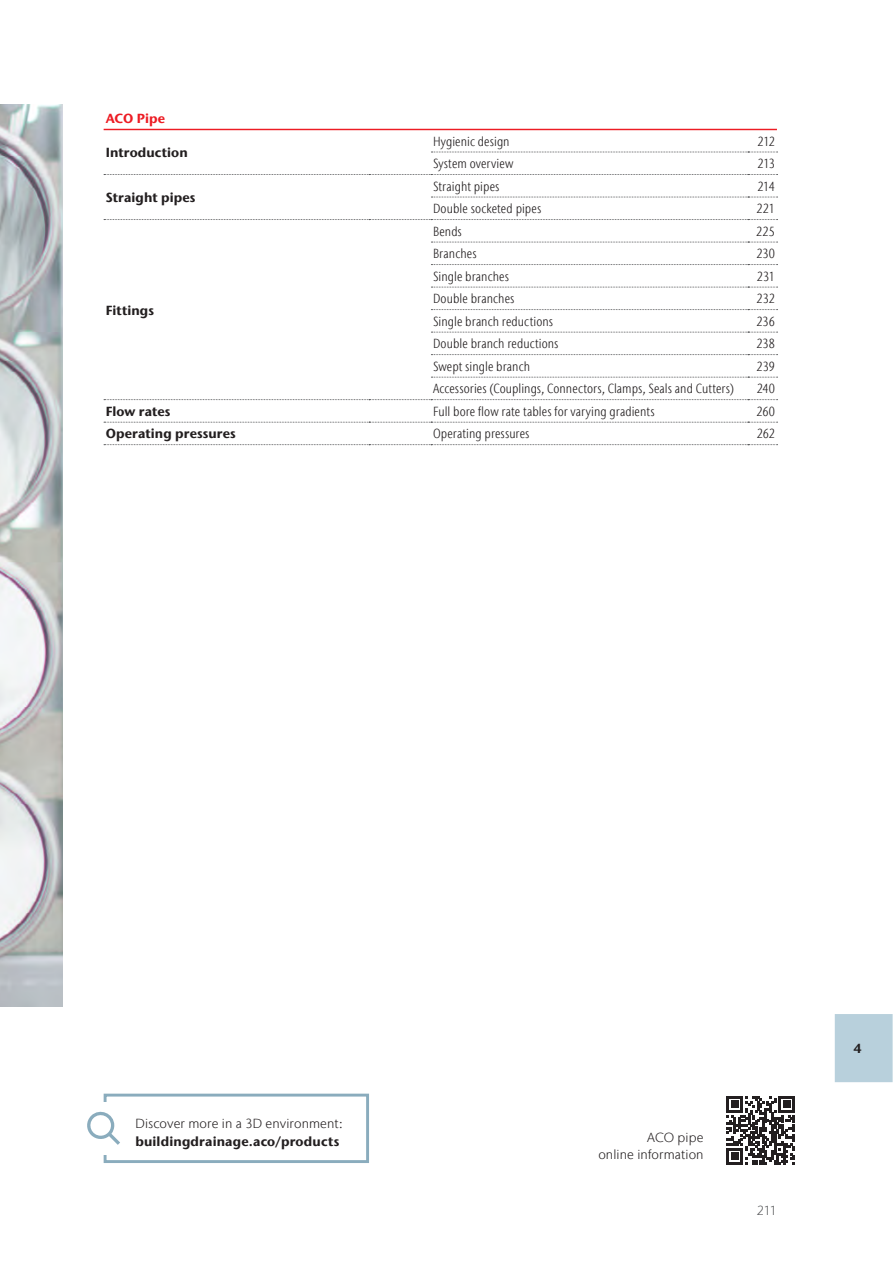
<style>
.page{position:relative;width:893px;height:1263px;background:#fff}
.page>*{position:absolute;margin:0;border:0;box-sizing:border-box;transform-origin:0 0}
.t1{font:300 condensed 13.05px "Stone Sans IIITC Com";letter-spacing:.005em;color:#231f20}
.t2{font:700 13.05px "Stone Sans IIITC Com";letter-spacing:.01em;color:#231f20}
.t3{font:300 13.05px/17.4px "Stone Sans IIITC Com";letter-spacing:.01em;color:#231f20;text-align:right}
.t4{font:700 13.05px "Stone Sans IIITC Com";letter-spacing:.005em;color:#ed1c24}
.t5{font:300 13.05px "Stone Sans IIITC Com";color:#58595b}
</style>
<div class="page">
<img style="left:0;top:105px;width:62px;height:902px">
<hr style="left:104px;top:129px;width:673px;height:1px;background:#ed1c24">
<svg style="left:431px;top:152px;width:346px;height:1px"></svg>
<svg style="left:104px;top:174px;width:673px;height:1px"></svg>
<svg style="left:431px;top:197px;width:346px;height:1px"></svg>
<svg style="left:104px;top:219px;width:673px;height:1px"></svg>
<svg style="left:431px;top:242px;width:346px;height:1px"></svg>
<svg style="left:431px;top:264px;width:346px;height:1px"></svg>
<svg style="left:431px;top:287px;width:346px;height:1px"></svg>
<svg style="left:431px;top:309px;width:346px;height:1px"></svg>
<svg style="left:431px;top:332px;width:346px;height:1px"></svg>
<svg style="left:431px;top:354px;width:346px;height:1px"></svg>
<svg style="left:431px;top:377px;width:346px;height:1px"></svg>
<svg style="left:104px;top:399px;width:673px;height:1px"></svg>
<svg style="left:104px;top:422px;width:673px;height:1px"></svg>
<svg style="left:104px;top:444px;width:673px;height:1px"></svg>
<div style="left:104px;top:1094px;width:265px;height:69px;border:3px solid #8aacbd"></div>
<svg style="left:726px;top:1096px;width:69px;height:69px"></svg>
<div style="left:78px;top:1102px;width:52px;height:52px;background:#fff"></div>
<svg style="left:87px;top:1111px;width:33px;height:34px"></svg>
<div style="left:835px;top:1014px;width:57px;height:68px;background:#b8d0dc"></div>
<p class="t4" style="left:106px;top:110px;width:61px">ACO Pipe</p>
<p class="t2" style="left:106px;top:144px;width:84px">Introduction</p>
<p class="t2" style="left:106px;top:189px;width:91px">Straight pipes</p>
<p class="t2" style="left:106px;top:301px;width:50px">Fittings</p>
<p class="t1" style="left:433px;top:133px;width:78px">Hygienic design</p>
<p class="t1" style="left:757px;top:133px;width:19px">212</p>
<p class="t1" style="left:433px;top:155px;width:82px">System overview</p>
<p class="t1" style="left:757px;top:155px;width:19px">213</p>
<p class="t1" style="left:433px;top:178px;width:68px">Straight pipes</p>
<p class="t1" style="left:757px;top:178px;width:19px">214</p>
<p class="t1" style="left:433px;top:200px;width:110px">Double socketed pipes</p>
<p class="t1" style="left:756px;top:200px;width:20px">221</p>
<p class="t1" style="left:433px;top:223px;width:30px">Bends</p>
<p class="t1" style="left:756px;top:223px;width:20px">225</p>
<p class="t1" style="left:433px;top:245px;width:45px">Branches</p>
<p class="t1" style="left:756px;top:245px;width:20px">230</p>
<p class="t1" style="left:433px;top:268px;width:78px">Single branches</p>
<p class="t1" style="left:757px;top:268px;width:19px">231</p>
<p class="t1" style="left:433px;top:290px;width:83px">Double branches</p>
<p class="t1" style="left:757px;top:290px;width:20px">232</p>
<p class="t1" style="left:433px;top:313px;width:122px">Single branch reductions</p>
<p class="t1" style="left:756px;top:313px;width:20px">236</p>
<p class="t1" style="left:433px;top:335px;width:127px">Double branch reductions</p>
<p class="t1" style="left:756px;top:335px;width:20px">238</p>
<p class="t1" style="left:433px;top:358px;width:99px">Swept single branch</p>
<p class="t1" style="left:757px;top:358px;width:20px">239</p>
<p class="t1" style="left:433px;top:380px;width:302px">Accessories (Couplings, Connectors, Clamps, Seals and Cutters)</p>
<p class="t1" style="left:757px;top:380px;width:20px">240</p>
<p class="t2" style="left:106px;top:403px;width:66px">Flow rates</p>
<p class="t1" style="left:433px;top:403px;width:223px">Full bore flow rate tables for varying gradients</p>
<p class="t1" style="left:756px;top:403px;width:20px">260</p>
<p class="t2" style="left:106px;top:425px;width:132px">Operating pressures</p>
<p class="t1" style="left:433px;top:425px;width:98px">Operating pressures</p>
<p class="t1" style="left:757px;top:425px;width:20px">262</p>
<p class="t3" style="left:135px;top:1115px;width:209px">Discover more in a 3D environment:</p>
<p class="t2" style="left:135px;top:1132px;width:205px">buildingdrainage.aco/products</p>
<p class="t3" style="left:598px;top:1129px;width:107px">ACO pipe<br>online information</p>
<p class="t5" style="left:757px;top:1202px;width:22px">211</p>
<p class="t2" style="left:853px;top:1040px;width:10px">4</p>
</div>
